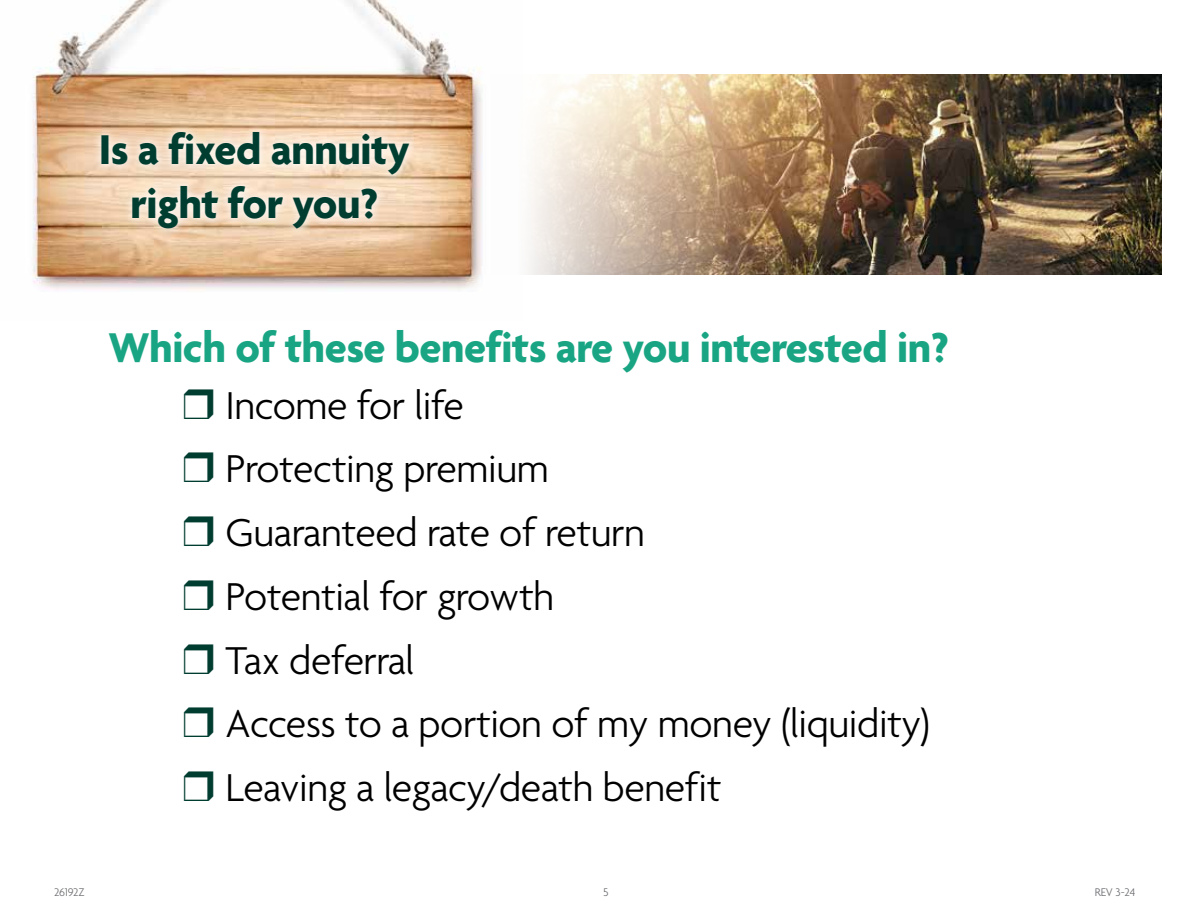
<style>
.page{position:relative;width:1188px;height:918px;background:#fff}
.page>*{position:absolute;margin:0;border:0;box-sizing:border-box;transform-origin:0 0}
.t1{font:700 45px "Agenda";letter-spacing:-.01em;color:#19a583}
.t2{font:700 45px/54px "Agenda";letter-spacing:-.01em;color:#003d31;text-align:center}
.t3{font:300 42px/63.8px "Agenda";letter-spacing:-.01em;color:#000}
.t4{font:300 12px "Agenda";letter-spacing:-.01em;color:#6d6e71}
</style>
<div class="page">
<img style="left:32px;top:0;width:451px;height:291px">
<div style="left:92px;top:123px;width:327px;height:115px;background:#fff;opacity:.75"></div>
<img style="left:528px;top:75px;width:634px;height:199px">
<p class="t2" style="left:99px;top:126px;width:313px">Is a fixed annuity right for you?</p>
<p class="t1" style="left:108px;top:323px;width:842px">Which of these benefits are you interested in?</p>
<p class="t3" style="left:225px;top:376px;width:706px">Income for life<br>Protecting premium<br>Guaranteed rate of return<br>Potential for growth<br>Tax deferral<br>Access to a portion of my money (liquidity)<br>Leaving a legacy/death benefit</p>
<p class="t4" style="left:54px;top:885px;width:32px">26192Z</p>
<p class="t4" style="left:603px;top:885px;width:7px">5</p>
<p class="t4" style="left:1095px;top:885px;width:42px">REV 3-24</p>
</div>
